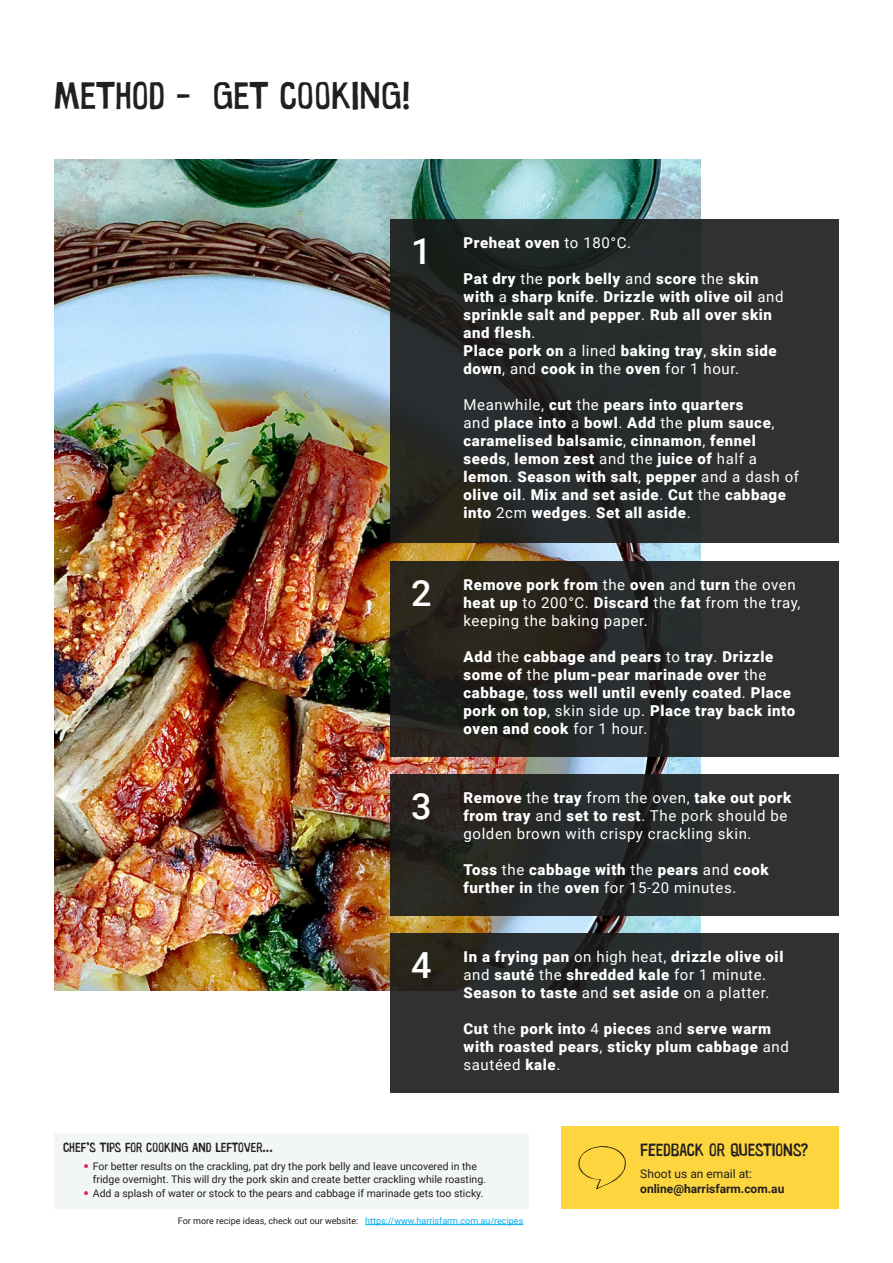
<style>
.page{position:relative;width:893px;height:1263px;background:#fff}
.page>*{position:absolute;margin:0;border:0;box-sizing:border-box;transform-origin:0 0}
.t1{font:39px "Warugaki";color:#231f20}
.t2{font:500 36px "Roboto";color:#fff}
.t3{font:18px "Warugaki";color:#231f20}
.t4{font:900 15px/18px "Roboto";letter-spacing:.04em;color:#fff}
.t5{font:15px/18px "Roboto";letter-spacing:.04em;color:#fff}
.t6{font:13.5px "Warugaki";color:#231f20}
.t7{font:700 12px "Roboto";color:#231f20}
.t8{font:12px "Roboto";color:#231f20}
.t9{font:10.5px/12.6px "Roboto";color:#231f20}
.t10{font:9px "Roboto";color:#231f20}
.t11{font:9px "Roboto";color:#00aeef}
.s1{font-weight:400}
.s2{font-weight:900}
</style>
<div class="page">
<div style="left:561px;top:1126px;width:278px;height:83px;background:#fcd53f"></div>
<div style="left:54px;top:1134px;width:474px;height:75px;background:#f3f6f7"></div>
<hr style="left:365px;top:1224px;width:158px;height:1px;background:#00aeef">
<img style="left:54px;top:159px;width:646px;height:832px">
<svg style="left:390px;top:219px;width:449px;height:324px;background:#282a2a"></svg>
<svg style="left:390px;top:774px;width:449px;height:141px;background:#292a29"></svg>
<svg style="left:390px;top:561px;width:449px;height:195px;background:#282825"></svg>
<svg style="left:390px;top:933px;width:449px;height:159px;background:#2d2e2d"></svg>
<svg style="left:84px;top:1164px;width:4px;height:4px"></svg>
<svg style="left:84px;top:1191px;width:4px;height:4px"></svg>
<svg style="left:578px;top:1146px;width:48px;height:43px"></svg>
<p class="t1" style="left:54px;top:72px;width:358px">METHOD - GET COOKING!</p>
<p class="t2" style="left:411px;top:226px;width:22px">1</p>
<p class="t4" style="left:464px;top:233px;width:169px">Preheat oven <span class="s1">to 180°C.</span></p>
<p class="t4" style="left:464px;top:269px;width:321px">Pat dry <span class="s1">the</span> pork belly <span class="s1">and</span> score <span class="s1">the</span> skin with <span class="s1">a</span> sharp knife<span class="s1">.</span> Drizzle with olive oil <span class="s1">and </span>sprinkle salt and pepper<span class="s1">.</span> Rub all over skin and flesh<span class="s1">.<br></span>Place pork on <span class="s1">a lined</span> baking tray<span class="s1">,</span> skin side down<span class="s1">, and</span> cook in <span class="s1">the</span> oven <span class="s1">for 1 hour.</span></p>
<p class="t4" style="left:464px;top:395px;width:337px"><span class="s1">Meanwhile,</span> cut <span class="s1">the</span> pears into quarters<br><span class="s1">and</span> place into <span class="s1">a</span> bowl<span class="s1">.</span> Add <span class="s1">the</span> plum sauce<span class="s1">, </span>caramelised balsamic<span class="s1">,</span> cinnamon<span class="s1">,</span> fennel seeds<span class="s1">,</span> lemon zest <span class="s1">and the</span> juice of <span class="s1">half a </span>lemon<span class="s1">.</span> Season with salt<span class="s1">,</span> pepper <span class="s1">and a dash of </span>olive oil<span class="s1">.</span> Mix and set aside<span class="s1">.</span> Cut <span class="s1">the</span> cabbage into <span class="s1">2cm</span> wedges<span class="s1">.</span> Set all aside<span class="s1">.</span></p>
<p class="t2" style="left:411px;top:568px;width:22px">2</p>
<p class="t5" style="left:464px;top:575px;width:339px"><span class="s2">Remove pork from</span> the <span class="s2">oven</span> and <span class="s2">turn</span> the oven <span class="s2">heat up</span> to 200°C. <span class="s2">Discard</span> the <span class="s2">fat</span> from the tray, keeping the baking paper.</p>
<p class="t4" style="left:464px;top:647px;width:333px">Add <span class="s1">the</span> cabbage and pears <span class="s1">to</span> tray<span class="s1">.</span> Drizzle some of <span class="s1">the</span> plum-pear marinade over <span class="s1">the </span>cabbage<span class="s1">,</span> toss well until evenly coated<span class="s1">.</span> Place pork on top<span class="s1">, skin side up.</span> Place tray back into oven and cook <span class="s1">for 1 hour.</span></p>
<p class="t2" style="left:411px;top:781px;width:22px">3</p>
<p class="t2" style="left:411px;top:940px;width:22px">4</p>
<p class="t5" style="left:464px;top:788px;width:329px"><span class="s2">Remove</span> the <span class="s2">tray</span> from the oven, <span class="s2">take out pork from tray</span> and <span class="s2">set to rest</span>. The pork should be golden brown with crispy crackling skin.</p>
<p class="t4" style="left:464px;top:860px;width:307px">Toss <span class="s1">the</span> cabbage with <span class="s1">the</span> pears <span class="s1">and</span> cook further in <span class="s1">the</span> oven <span class="s1">for 15-20 minutes.</span></p>
<p class="t4" style="left:464px;top:947px;width:321px">In a frying pan <span class="s1">on high heat,</span> drizzle olive oil <span class="s1">and</span> sauté <span class="s1">the</span> shredded kale <span class="s1">for 1 minute.<br></span>Season to taste <span class="s1">and</span> set aside <span class="s1">on a platter.</span></p>
<p class="t4" style="left:464px;top:1019px;width:327px">Cut <span class="s1">the</span> pork into <span class="s1">4</span> pieces <span class="s1">and</span> serve warm with roasted pears<span class="s1">,</span> sticky plum cabbage <span class="s1">and sautéed</span> kale<span class="s1">.</span></p>
<p class="t6" style="left:63px;top:1139px;width:211px">CHEF’S TIPS FOR COOKING AND LEFTOVER...</p>
<p class="t9" style="left:93px;top:1160px;width:395px">For better results on the crackling, pat dry the pork belly and leave uncovered in the fridge overnight. This will dry the pork skin and create better crackling while roasting.</p>
<p class="t9" style="left:93px;top:1187px;width:392px">Add a splash of water or stock to the pears and cabbage if marinade gets too sticky.</p>
<p class="t10" style="left:178px;top:1214px;width:182px">For more recipe ideas, check out our website:</p>
<p class="t11" style="left:365px;top:1214px;width:160px">https://www.harrisfarm.com.au/recipes</p>
<p class="t3" style="left:640px;top:1139px;width:169px">FEEDBACK OR QUESTIONS?</p>
<p class="t8" style="left:640px;top:1165px;width:113px">Shoot us an email at:</p>
<p class="t7" style="left:640px;top:1180px;width:146px">online@harrisfarm.com.au</p>
</div>
